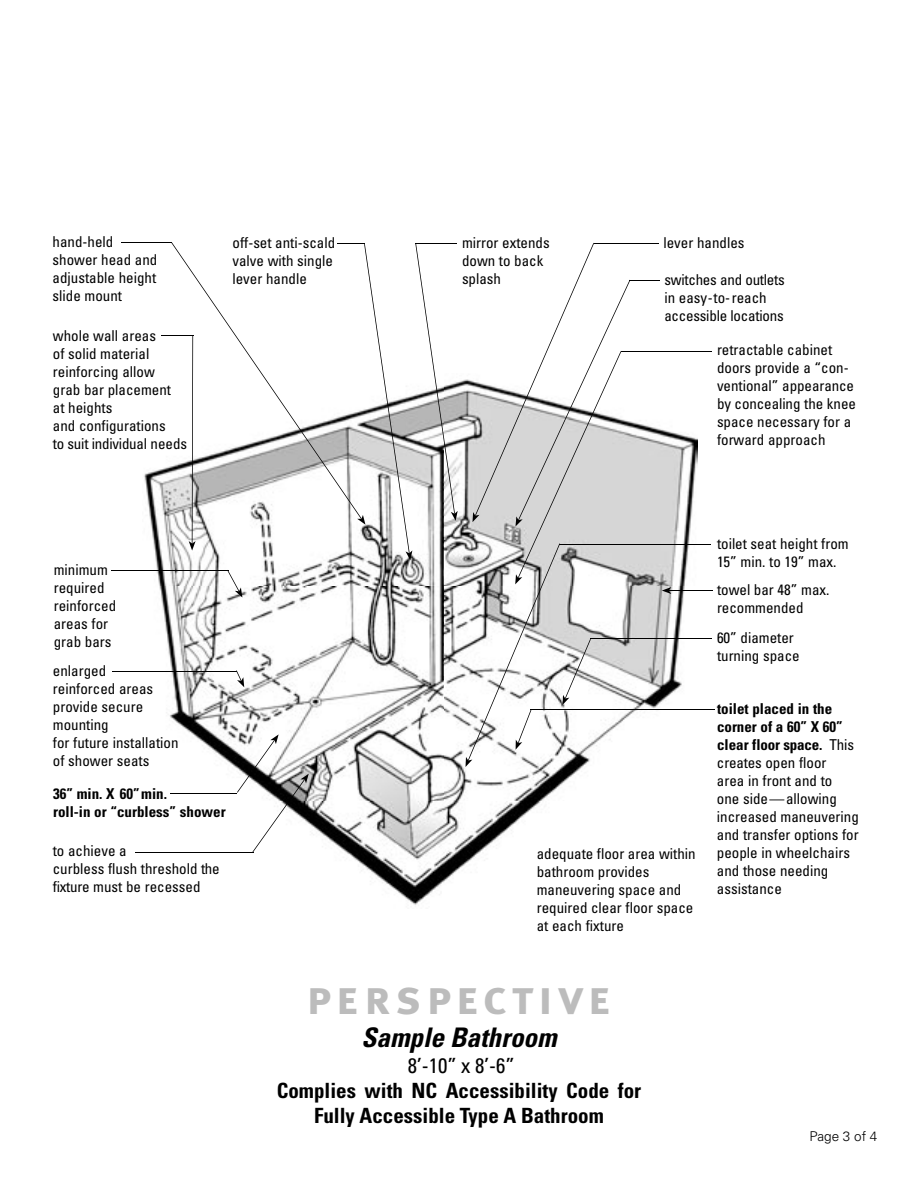
<style>
.page{position:relative;width:918px;height:1188px;background:#fff}
.page>*{position:absolute;margin:0;border:0;box-sizing:border-box;transform-origin:0 0}
.t1{font:48px "Meta Plus Bold Caps";letter-spacing:.1em;color:#bcbcbc}
.t2{font:italic 700 condensed 27px "Univers";color:#000}
.t3{font:700 condensed 21px/25.2px "Univers";color:#000;text-align:center}
.t4{font:condensed 21px "Univers";color:#000}
.t5{font:condensed 15px/18px "Univers";color:#000}
.t6{font:700 condensed 15px/18px "Univers";color:#000}
.t7{font:300 13.5px "Univers";color:#000}
.s1{font-weight:700}
</style>
<div class="page">
<img style="left:144px;top:379px;width:554px;height:526px">
<hr style="left:112px;top:671px;width:125px;height:1px;background:#000">
<svg style="left:236px;top:670px;width:8px;height:17px"></svg>
<hr style="left:170px;top:793px;width:67px;height:1px;background:#000">
<hr style="left:135px;top:852px;width:118px;height:1px;background:#000">
<svg style="left:237px;top:734px;width:72px;height:119px"></svg>
<hr style="left:121px;top:242px;width:50px;height:1px;background:#000">
<svg style="left:171px;top:242px;width:167px;height:277px"></svg>
<svg style="left:338px;top:243px;width:120px;height:317px"></svg>
<hr style="left:594px;top:243px;width:65px;height:1px;background:#000">
<hr style="left:629px;top:280px;width:31px;height:1px;background:#000">
<hr style="left:621px;top:351px;width:90px;height:1px;background:#000">
<hr style="left:669px;top:590px;width:44px;height:1px;background:#000">
<svg style="left:662px;top:587px;width:9px;height:7px"></svg>
<hr style="left:560px;top:544px;width:151px;height:1px;background:#000">
<hr style="left:531px;top:709px;width:184px;height:1px;background:#000">
<hr style="left:161px;top:335px;width:32px;height:1px;background:#000">
<svg style="left:189px;top:336px;width:7px;height:215px"></svg>
<hr style="left:111px;top:570px;width:117px;height:1px;background:#000">
<svg style="left:227px;top:570px;width:15px;height:27px"></svg>
<svg style="left:465px;top:243px;width:165px;height:524px"></svg>
<hr style="left:590px;top:638px;width:122px;height:1px;background:#000">
<p class="t5" style="left:53px;top:233px;width:106px">hand-held shower head and adjustable height slide mount</p>
<p class="t5" style="left:53px;top:326px;width:136px">whole wall areas<br>of solid material reinforcing allow<br>grab bar placement<br>at heights<br>and configurations<br>to suit individual needs</p>
<p class="t5" style="left:54px;top:561px;width:64px">minimum required reinforced areas for grab bars</p>
<p class="t5" style="left:232px;top:233px;width:104px">off-set anti-scald valve with single lever handle</p>
<p class="t5" style="left:53px;top:661px;width:127px">enlarged<br>reinforced areas provide secure mounting<br>for future installation of shower seats</p>
<p class="t6" style="left:53px;top:785px;width:174px">36” min. X 60”min.<br>roll-in or “curbless” shower</p>
<p class="t5" style="left:53px;top:842px;width:168px">to achieve a<br>curbless flush threshold the fixture must be recessed</p>
<p class="t5" style="left:462px;top:233px;width:89px">mirror extends down to back splash</p>
<p class="t5" style="left:663px;top:233px;width:83px">lever handles</p>
<p class="t5" style="left:664px;top:271px;width:122px">switches and outlets in easy-to-reach accessible locations</p>
<p class="t5" style="left:717px;top:341px;width:141px">retractable cabinet doors provide a “con&shy;ventional” appearance by concealing the knee space necessary for a forward approach</p>
<p class="t5" style="left:717px;top:534px;width:133px">toilet seat height from<br>15” min. to 19” max.</p>
<p class="t5" style="left:717px;top:581px;width:114px">towel bar 48” max. recommended</p>
<p class="t5" style="left:717px;top:629px;width:84px">60” diameter turning space</p>
<p class="t5" style="left:537px;top:845px;width:160px">adequate floor area within bathroom provides maneuvering space and required clear floor space at each fixture</p>
<p class="t5" style="left:717px;top:699px;width:143px"><span class="s1">toilet placed in the corner of a 60” X 60” clear floor space.</span> This creates open floor<br>area in front and to<br>one side—allowing increased maneuvering and transfer options for people in wheelchairs and those needing assistance</p>
<h1 class="t1" style="left:307px;top:970px;width:306px">perspective</h1>
<h2 class="t2" style="left:362px;top:1021px;width:196px">Sample Bathroom</h2>
<h3 class="t4" style="left:408px;top:1052px;width:109px">8’-10” x 8’-6”</h3>
<h3 class="t3" style="left:277px;top:1078px;width:366px">Complies with NC Accessibility Code for<br>Fully Accessible Type A Bathroom</h3>
<p class="t7" style="left:810px;top:1128px;width:69px">Page 3 of 4</p>
</div>
